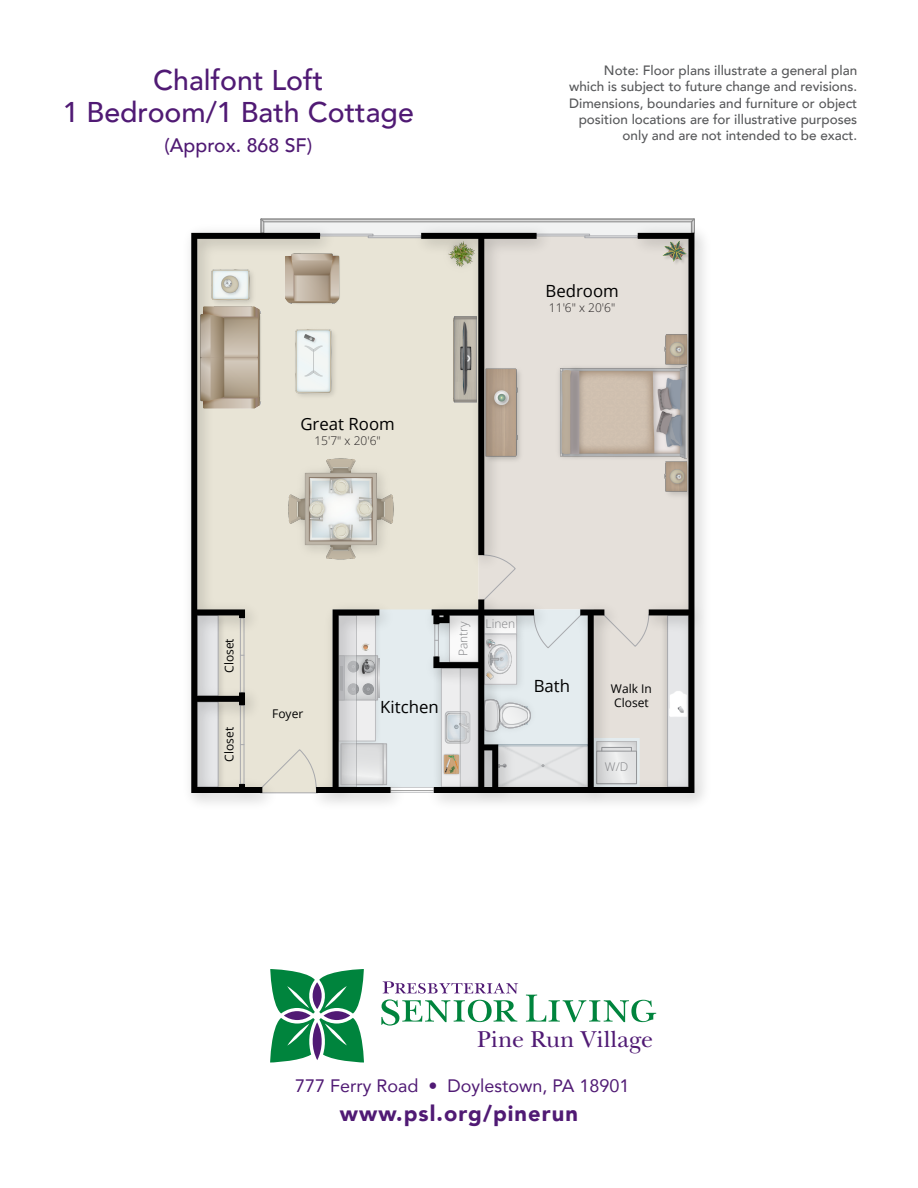
<style>
.page{position:relative;width:918px;height:1188px;background:#fff}
.page>*{position:absolute;margin:0;border:0;box-sizing:border-box;transform-origin:0 0}
.t1{font:500 28.5px/31.5px "Avenir";color:#501a74;text-align:center}
.t2{font:24px "New Baskerville Std";letter-spacing:.005em;color:#501a74}
.t3{font:900 21.9px "Avenir";letter-spacing:.05em;color:#501a74}
.t4{font:500 19.5px "Avenir";color:#501a74}
.t5{font:18px "Avenir";color:#501a74}
.t6{font:16.8px "Open Sans";color:#000}
.t7{font:500 13.5px/16.2px "Avenir";color:#57585a;text-align:right}
.t8{font:12px/14.4px "Open Sans";color:#000}
.t9{font:300 12px "Open Sans";color:#231f20}
.t10{font:300 12px "Open Sans";color:#808184}
</style>
<div class="page">
<img style="left:190px;top:231px;width:514px;height:572px">
<svg style="left:432px;top:601px;width:262px;height:192px;background:#c2c2c2"></svg>
<svg style="left:191px;top:233px;width:129px;height:560px;background:#bfbaaf"></svg>
<svg style="left:261px;top:609px;width:209px;height:184px;background:#d0d1cd"></svg>
<svg style="left:260px;top:218px;width:435px;height:383px;background:#d5d1c7"></svg>
<svg style="left:270px;top:969px;width:94px;height:94px"></svg>
<svg style="left:381px;top:981px;width:137px;height:45px"></svg>
<svg style="left:526px;top:995px;width:130px;height:27px"></svg>
<p class="t1" style="left:63px;top:63px;width:353px">Chalfont Loft<br>1 Bedroom/1 Bath Cottage</p>
<p class="t4" style="left:164px;top:128px;width:149px">(Approx. 868 SF)</p>
<p class="t6" style="left:300px;top:412px;width:96px">Great Room</p>
<p class="t9" style="left:314px;top:432px;width:68px">15'7" x 20'6"</p>
<p class="t7" style="left:569px;top:62px;width:290px">Note: Floor plans illustrate a general plan which is subject to future change and revisions.<br>Dimensions, boundaries and furniture or object position locations are for illustrative purposes only and are not intended to be exact.</p>
<p class="t6" style="left:545px;top:280px;width:75px">Bedroom</p>
<p class="t9" style="left:549px;top:299px;width:68px">11'6" x 20'6"</p>
<p class="t8" style="left:222px;top:673px;width:36px;rotate:-90deg">Closet</p>
<p class="t8" style="left:222px;top:762px;width:36px;rotate:-90deg">Closet</p>
<p class="t8" style="left:272px;top:707px;width:33px">Foyer</p>
<p class="t6" style="left:380px;top:695px;width:60px">Kitchen</p>
<p class="t10" style="left:455px;top:656px;width:36px;rotate:-90deg">Pantry</p>
<p class="t10" style="left:486px;top:616px;width:31px">Linen</p>
<p class="t6" style="left:534px;top:674px;width:38px">Bath</p>
<p class="t8" style="left:611px;top:681px;width:42px">Walk In<br>Closet</p>
<p class="t10" style="left:605px;top:758px;width:25px">W/D</p>
<p class="t2" style="left:477px;top:1025px;width:178px">Pine Run Village</p>
<p class="t5" style="left:295px;top:1071px;width:336px">777 Ferry Road • Doylestown, PA 18901</p>
<p class="t3" style="left:340px;top:1094px;width:240px">www.psl.org/pinerun</p>
</div>
